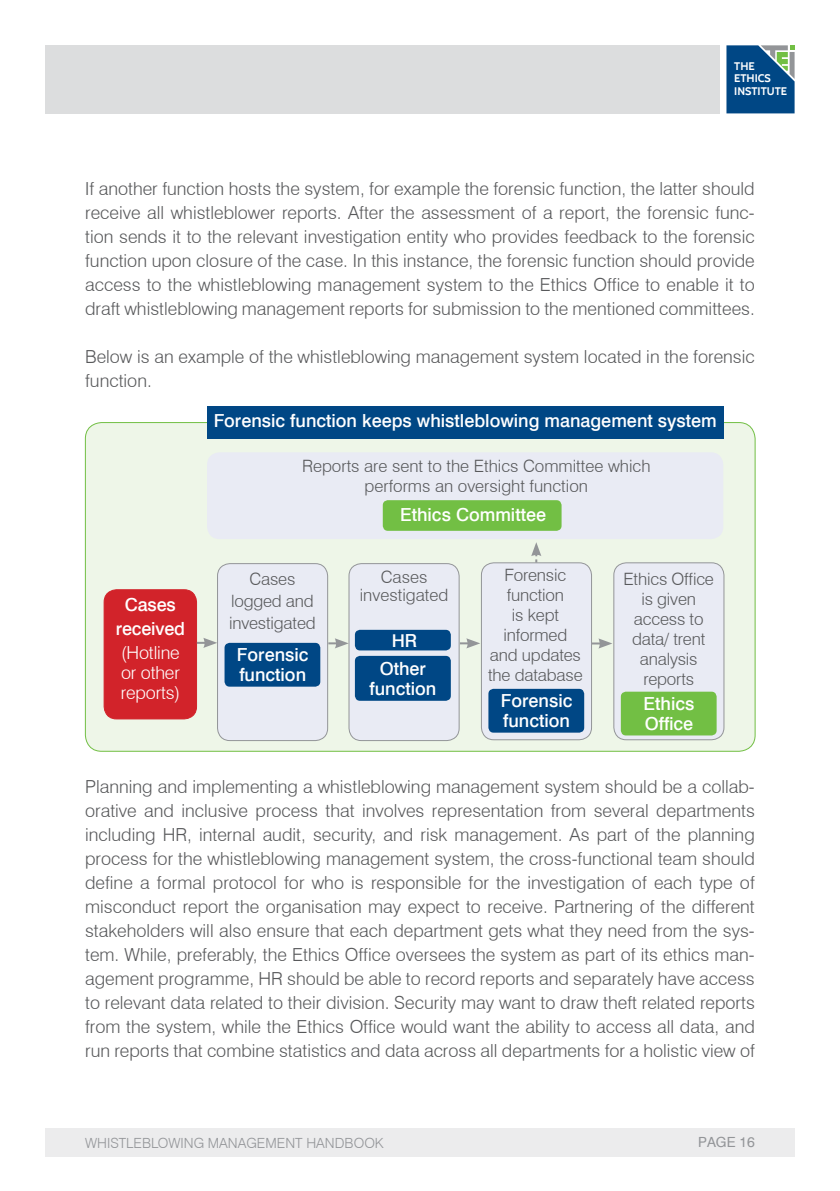
<style>
.page{position:relative;width:840px;height:1191px;background:#fff}
.page>*{position:absolute;margin:0;border:0;box-sizing:border-box;transform-origin:0 0}
.Text_Paragraph_Style{font:300 18px/24px "Swiss 721 BT";color:#58595b;text-align:justify}
.Text_Paragraph_Style-2{font:500 18px/20px "Swiss 721 BT";color:#fff}
.Text_Paragraph_Style-3{font:300 18px/20px "Swiss 721 BT";letter-spacing:-.01em;color:#fff;text-align:justify}
.Text_Paragraph_Style-4{font:300 17px/20px "Swiss 721 BT";letter-spacing:-.01em;color:#58595b}
.t1{font:300 14px "Swiss 721 BT";color:#939598}
.t2{font:14px "Swiss 721 BT";color:#939598}
.t3{font:700 11px/12.4px "Cabin";color:#fff}
</style>
<div class="page">
<div style="left:45px;top:45px;width:674px;height:68px;background:#dcddde"></div>
<div style="left:45px;top:1128px;width:749px;height:29px;background:#ececed"></div>
<svg style="left:726px;top:45px;width:68px;height:68px;background:#1b5a8a"></svg>
<div style="left:85px;top:422px;width:669px;height:329px;background:#eef6e8;border-radius:16px"></div>
<div style="left:207px;top:452px;width:516px;height:87px;background:#e9ebf4;border-radius:12px"></div>
<div style="left:382px;top:500px;width:179px;height:31px;background:#72bf44;border-radius:5px"></div>
<div style="left:207px;top:406px;width:515px;height:32px;background:#004785"></div>
<div style="left:349px;top:563px;width:110px;height:177px;background:#e9ebf4;border-radius:12px"></div>
<div style="left:348px;top:563px;width:111px;height:178px;border:1px solid #939598;border-radius:12px"></div>
<div style="left:104px;top:590px;width:92px;height:129px;background:#d2232a;border-radius:12px"></div>
<div style="left:104px;top:589px;width:93px;height:130px;border:1px solid #d2232a;border-radius:12px"></div>
<div style="left:355px;top:630px;width:95px;height:20px;background:#004785;border-radius:5px"></div>
<div style="left:355px;top:656px;width:95px;height:45px;background:#004785;border-radius:5px"></div>
<svg style="left:591px;top:638px;width:21px;height:10px"></svg>
<div style="left:217px;top:563px;width:110px;height:177px;background:#e9ebf4;border-radius:12px"></div>
<div style="left:217px;top:563px;width:111px;height:178px;border:1px solid #939598;border-radius:12px"></div>
<div style="left:224px;top:643px;width:96px;height:43px;background:#004785;border-radius:5px"></div>
<div style="left:481px;top:563px;width:110px;height:177px;background:#e9ebf4;border-radius:12px"></div>
<div style="left:481px;top:562px;width:110px;height:178px;border:1px solid #939598;border-radius:12px"></div>
<div style="left:488px;top:689px;width:96px;height:43px;background:#004785;border-radius:5px"></div>
<div style="left:613px;top:563px;width:110px;height:177px;background:#e9ebf4;border-radius:12px"></div>
<div style="left:613px;top:562px;width:110px;height:178px;border:1px solid #939598;border-radius:12px"></div>
<div style="left:620px;top:691px;width:96px;height:44px;background:#72bf44;border-radius:5px"></div>
<svg style="left:459px;top:638px;width:21px;height:10px"></svg>
<svg style="left:328px;top:638px;width:20px;height:10px"></svg>
<svg style="left:197px;top:638px;width:20px;height:10px"></svg>
<svg style="left:531px;top:542px;width:10px;height:20px"></svg>
<p class="t3" style="left:733px;top:60px;width:54px">THE<br>ETHICS<br>INSTITUTE</p>
<p class="Text_Paragraph_Style" style="left:85px;top:177px;width:670px">If another function hosts the system, for example the forensic function, the latter should receive all whistleblower reports. After the assessment of a report, the forensic func&shy;tion sends it to the relevant investigation entity who provides feedback to the forensic function upon closure of the case. In this instance, the forensic function should provide access to the whistleblowing management system to the Ethics Office to enable it to draft whistleblowing management reports for submission to the mentioned committees.</p>
<p class="Text_Paragraph_Style" style="left:85px;top:345px;width:670px">Below is an example of the whistleblowing management system located in the forensic function.</p>
<p class="Text_Paragraph_Style-2" style="left:125px;top:595px;width:52px">Cases</p>
<p class="Text_Paragraph_Style-2" style="left:116px;top:619px;width:71px">received</p>
<p class="Text_Paragraph_Style-3" style="left:121px;top:643px;width:61px">(Hotline or other reports)</p>
<p class="Text_Paragraph_Style-2" style="left:213px;top:410px;width:504px">Forensic function keeps whistleblowing management system</p>
<p class="Text_Paragraph_Style-4" style="left:302px;top:456px;width:350px;text-align:center">Reports are sent to the Ethics Committee which performs an oversight function</p>
<p class="Text_Paragraph_Style-2" style="left:400px;top:505px;width:147px">Ethics Committee</p>
<p class="Text_Paragraph_Style-4" style="left:249px;top:569px;width:47px">Cases</p>
<p class="Text_Paragraph_Style-4" style="left:229px;top:590px;width:88px;line-height:22px">logged and investigated</p>
<p class="Text_Paragraph_Style-2" style="left:237px;top:644px;width:73px">Forensic function</p>
<p class="Text_Paragraph_Style-4" style="left:380px;top:567px;width:48px">Cases</p>
<p class="Text_Paragraph_Style-4" style="left:359px;top:585px;width:90px">investigated</p>
<p class="Text_Paragraph_Style-2" style="left:391px;top:630px;width:27px">HR</p>
<p class="Text_Paragraph_Style-2" style="left:379px;top:658px;width:48px">Other</p>
<p class="Text_Paragraph_Style-2" style="left:369px;top:678px;width:68px">function</p>
<p class="Text_Paragraph_Style-4" style="left:504px;top:564px;width:63px">Forensic</p>
<p class="Text_Paragraph_Style-4" style="left:506px;top:584px;width:59px">function</p>
<p class="Text_Paragraph_Style-4" style="left:511px;top:604px;width:49px">is kept</p>
<p class="Text_Paragraph_Style-4" style="left:503px;top:624px;width:65px">informed</p>
<p class="Text_Paragraph_Style-4" style="left:488px;top:644px;width:96px">and updates the database</p>
<p class="Text_Paragraph_Style-2" style="left:500px;top:690px;width:73px">Forensic function</p>
<p class="Text_Paragraph_Style-4" style="left:623px;top:568px;width:92px">Ethics Office</p>
<p class="Text_Paragraph_Style-4" style="left:641px;top:588px;width:56px">is given</p>
<p class="Text_Paragraph_Style-4" style="left:633px;top:608px;width:71px">access to</p>
<p class="Text_Paragraph_Style-4" style="left:631px;top:628px;width:75px">data/ trent</p>
<p class="Text_Paragraph_Style-4" style="left:639px;top:648px;width:59px">analysis</p>
<p class="Text_Paragraph_Style-4" style="left:643px;top:668px;width:52px">reports</p>
<p class="Text_Paragraph_Style-2" style="left:643px;top:693px;width:52px">Ethics</p>
<p class="Text_Paragraph_Style-2" style="left:644px;top:713px;width:50px">Office</p>
<p class="Text_Paragraph_Style" style="left:85px;top:774px;width:670px">Planning and implementing a whistleblowing management system should be a collab&shy;orative and inclusive process that involves representation from several departments including HR, internal audit, security, and risk management. As part of the planning process for the whistleblowing management system, the cross-functional team should define a formal protocol for who is responsible for the investigation of each type of misconduct report the organisation may expect to receive. Partnering of the different stakeholders will also ensure that each department gets what they need from the sys&shy;tem. While, preferably, the Ethics Office oversees the system as part of its ethics man&shy;agement programme, HR should be able to record reports and separately have access to relevant data related to their division. Security may want to draw theft related reports from the system, while the Ethics Office would want the ability to access all data, and run reports that combine statistics and data across all departments for a holistic view of</p>
<p class="t1" style="left:85px;top:1134px;width:300px">WHISTLEBLOWING MANAGEMENT HANDBOOK</p>
<p class="t2" style="left:697px;top:1133px;width:58px">PAGE 16</p>
</div>
